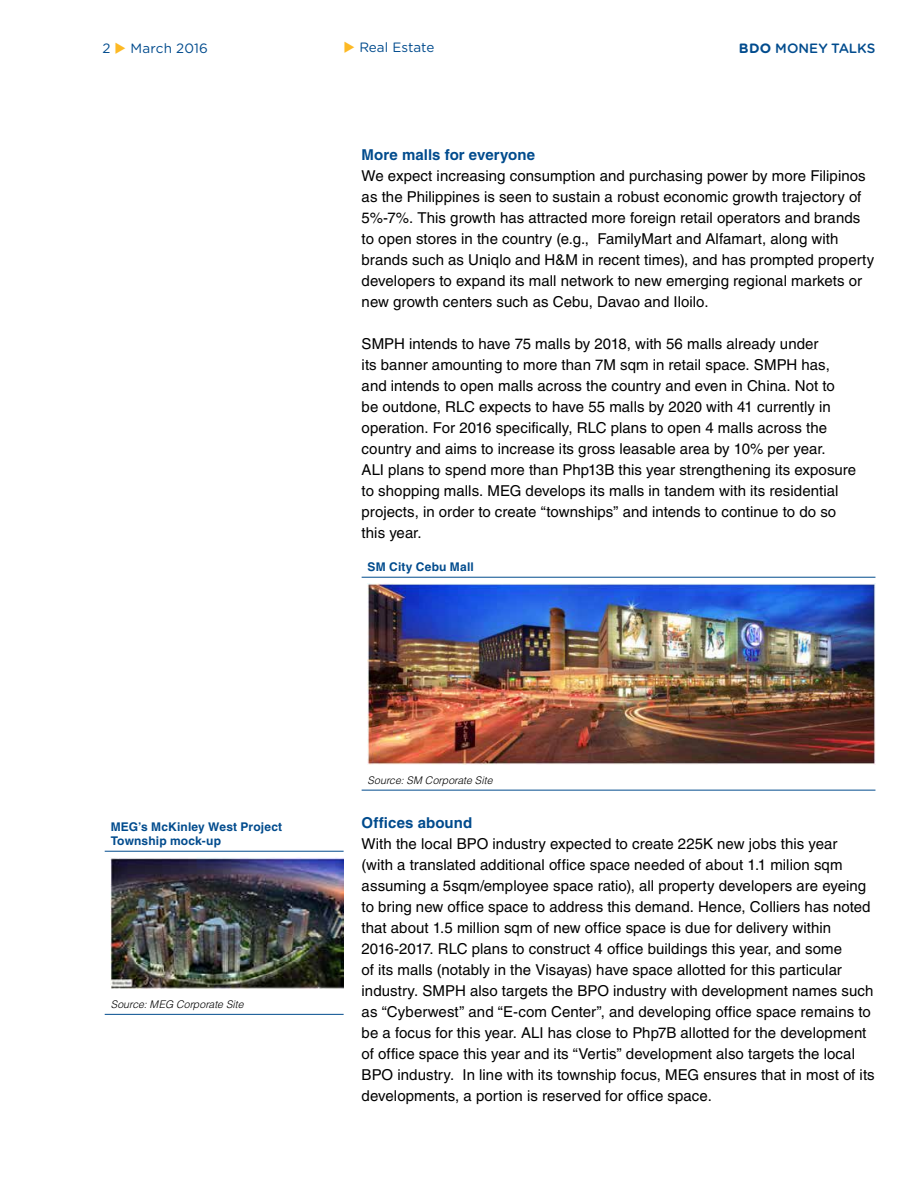
<style>
.page{position:relative;width:918px;height:1188px;background:#fff}
.page>*{position:absolute;margin:0;border:0;box-sizing:border-box;transform-origin:0 0}
.t1{font:15px/21px "Helvetica LT Std";letter-spacing:.005em;color:#000}
.t2{font:700 15px "Helvetica LT Std";letter-spacing:.005em;color:#004b8d}
.t3{font:13.5px "Gotham Rounded";color:#004b8d}
.t4{font:500 13.5px "Gotham Rounded";color:#004b8d}
.t5{font:700 12px/14.4px "Helvetica LT Std";letter-spacing:.01em;color:#004b8d}
.t6{font:italic 300 10.5px "Helvetica LT Std";letter-spacing:.01em;color:#000}
.s1{color:#fdb924}
.s2{font-weight:700}
</style>
<div class="page">
<hr style="left:362px;top:577px;width:513px;height:1px;background:#004b8d">
<hr style="left:362px;top:790px;width:513px;height:1px;background:#004b8d">
<img style="left:368px;top:584px;width:507px;height:180px">
<hr style="left:105px;top:851px;width:239px;height:1px;background:#004b8d">
<hr style="left:105px;top:1014px;width:239px;height:1px;background:#004b8d">
<img style="left:111px;top:857px;width:232px;height:132px">
<p class="t3" style="left:103px;top:39px;width:107px">2 <span class="s1">◆</span> March 2016</p>
<p class="t3" style="left:343px;top:38px;width:93px"><span class="s1">◆</span> Real Estate</p>
<p class="t4" style="left:739px;top:38px;width:138px"><span class="s2">BDO</span> MONEY TALKS</p>
<p class="t2" style="left:362px;top:145px;width:175px">More malls for everyone</p>
<p class="t1" style="left:362px;top:165px;width:514px">We expect increasing consumption and purchasing power by more Filipinos as the Philippines is seen to sustain a robust economic growth trajectory of 5%-7%. This growth has attracted more foreign retail operators and brands to open stores in the country (e.g., FamilyMart and Alfamart, along with brands such as Uniqlo and H&amp;M in recent times), and has prompted property developers to expand its mall network to new emerging regional markets or new growth centers such as Cebu, Davao and Iloilo.</p>
<p class="t1" style="left:362px;top:333px;width:496px">SMPH intends to have 75 malls by 2018, with 56 malls already under<br>its banner amounting to more than 7M sqm in retail space. SMPH has, and intends to open malls across the country and even in China. Not to<br>be outdone, RLC expects to have 55 malls by 2020 with 41 currently in operation. For 2016 specifically, RLC plans to open 4 malls across the country and aims to increase its gross leasable area by 10% per year.<br>ALI plans to spend more than Php13B this year strengthening its exposure to shopping malls. MEG develops its malls in tandem with its residential projects, in order to create “townships” and intends to continue to do so this year.</p>
<p class="t5" style="left:368px;top:560px;width:108px">SM City Cebu Mall</p>
<p class="t5" style="left:111px;top:819px;width:173px">MEG’s McKinley West Project<br>Township mock-up</p>
<p class="t6" style="left:111px;top:998px;width:134px">Source: MEG Corporate Site</p>
<p class="t6" style="left:368px;top:774px;width:126px">Source: SM Corporate Site</p>
<p class="t2" style="left:362px;top:814px;width:112px">Offices abound</p>
<p class="t1" style="left:362px;top:833px;width:515px">With the local BPO industry expected to create 225K new jobs this year<br>(with a translated additional office space needed of about 1.1 milion sqm assuming a 5sqm/employee space ratio), all property developers are eyeing to bring new office space to address this demand. Hence, Colliers has noted that about 1.5 million sqm of new office space is due for delivery within 2016-2017. RLC plans to construct 4 office buildings this year, and some<br>of its malls (notably in the Visayas) have space allotted for this particular industry. SMPH also targets the BPO industry with development names such as “Cyberwest” and “E-com Center”, and developing office space remains to be a focus for this year. ALI has close to Php7B allotted for the development of office space this year and its “Vertis” development also targets the local BPO industry. In line with its township focus, MEG ensures that in most of its developments, a portion is reserved for office space.</p>
</div>
